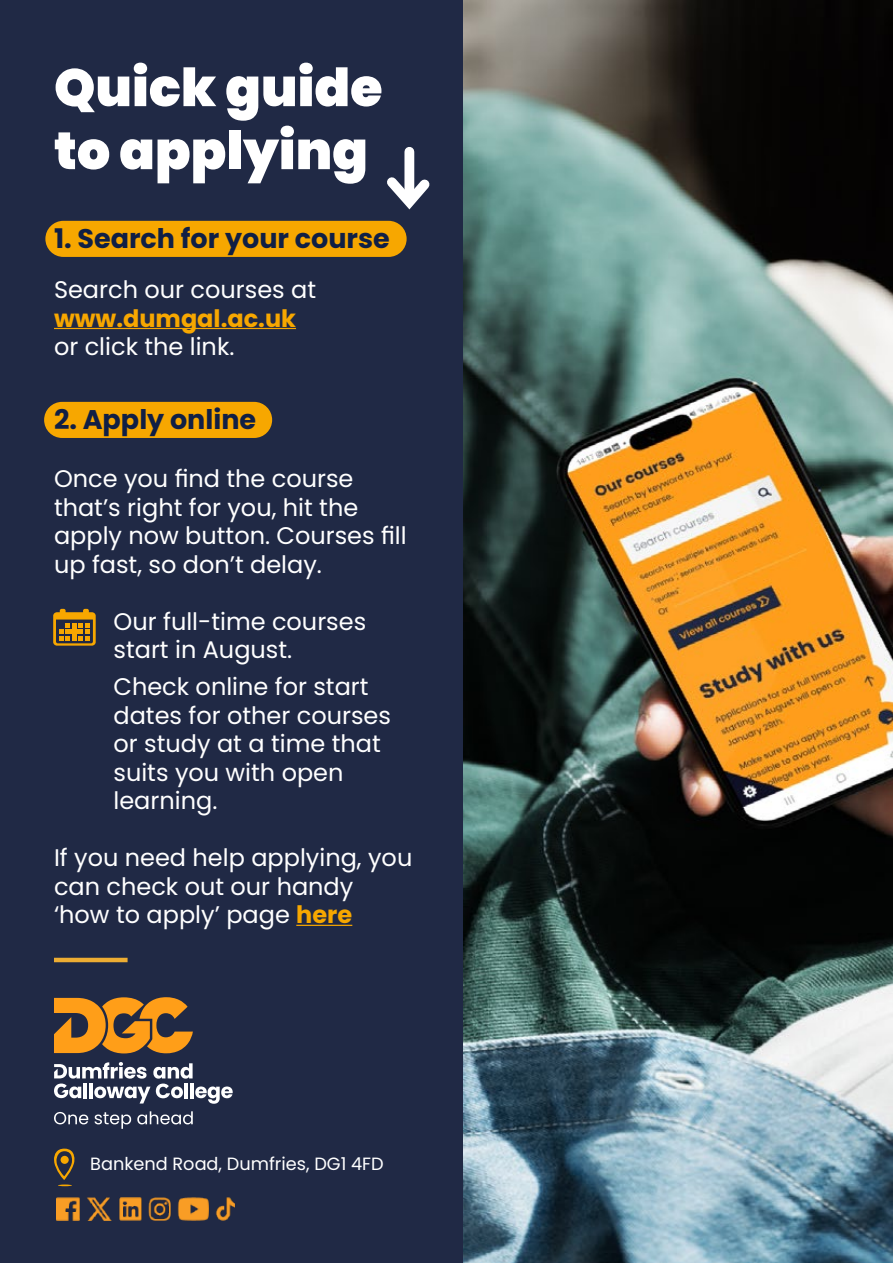
<style>
.page{position:relative;width:893px;height:1263px;background:#202945}
.page>*{position:absolute;margin:0;border:0;box-sizing:border-box;transform-origin:0 0}
.t1{font:900 52.5px/63px "Poppins";color:#fff}
.t2{font:700 27px "Poppins";color:#101f45}
.t3{font:24px/28.5px "Poppins";color:#fff}
.t4{font:700 24px "Poppins";color:#f7a700}
.t5{font:17.7px "Poppins";color:#fff}
.s1{font-weight:700;color:#f7a700}
</style>
<div class="page">
<div style="left:404px;top:152px;width:10px;height:47px;background:#fff"></div>
<svg style="left:387px;top:168px;width:43px;height:42px"></svg>
<img style="left:463px;top:0;width:430px;height:1263px">
<img style="left:57px;top:1198px;width:177px;height:22px">
<svg style="left:54px;top:1148px;width:21px;height:38px"></svg>
<svg style="left:54px;top:1062px;width:179px;height:42px"></svg>
<svg style="left:54px;top:997px;width:139px;height:56px"></svg>
<svg style="left:54px;top:1112px;width:34px;height:12px"></svg>
<svg style="left:95px;top:1112px;width:36px;height:17px"></svg>
<svg style="left:137px;top:1111px;width:56px;height:13px"></svg>
<svg style="left:53px;top:609px;width:43px;height:37px"></svg>
<div style="left:45px;top:221px;width:362px;height:36px;background:#f7a700;border-radius:18px"></div>
<div style="left:44px;top:402px;width:228px;height:36px;background:#f7a700;border-radius:18px"></div>
<hr style="left:54px;top:328px;width:242px;height:1px;background:#f7a700">
<hr style="left:296px;top:925px;width:56px;height:1px;background:#f7a700">
<hr style="left:54px;top:958px;width:74px;height:4px;background:#edad33">
<h1 class="t1" style="left:54px;top:57px;width:330px">Quick guide to applying</h1>
<p class="t2" style="left:54px;top:223px;width:337px">1. Search for your course</p>
<p class="t3" style="left:54px;top:276px;width:264px">Search our courses at</p>
<p class="t4" style="left:54px;top:304px;width:244px">www.dumgal.ac.uk</p>
<p class="t3" style="left:54px;top:333px;width:182px">or click the link.</p>
<p class="t2" style="left:54px;top:404px;width:204px">2. Apply online</p>
<p class="t3" style="left:54px;top:465px;width:354px">Once you find the course that’s right for you, hit the apply now button. Courses fill up fast, so don’t delay.</p>
<p class="t3" style="left:114px;top:607px;width:254px">Our full-time courses start in August.</p>
<p class="t3" style="left:114px;top:673px;width:279px">Check online for start dates for other courses or study at a time that suits you with open learning.</p>
<p class="t3" style="left:54px;top:844px;width:360px">If you need help applying, you can check out our handy ‘how to apply’ page <span class="s1">here</span></p>
<p class="t5" style="left:90px;top:1153px;width:295px">Bankend Road, Dumfries, DG1 4FD</p>
</div>
